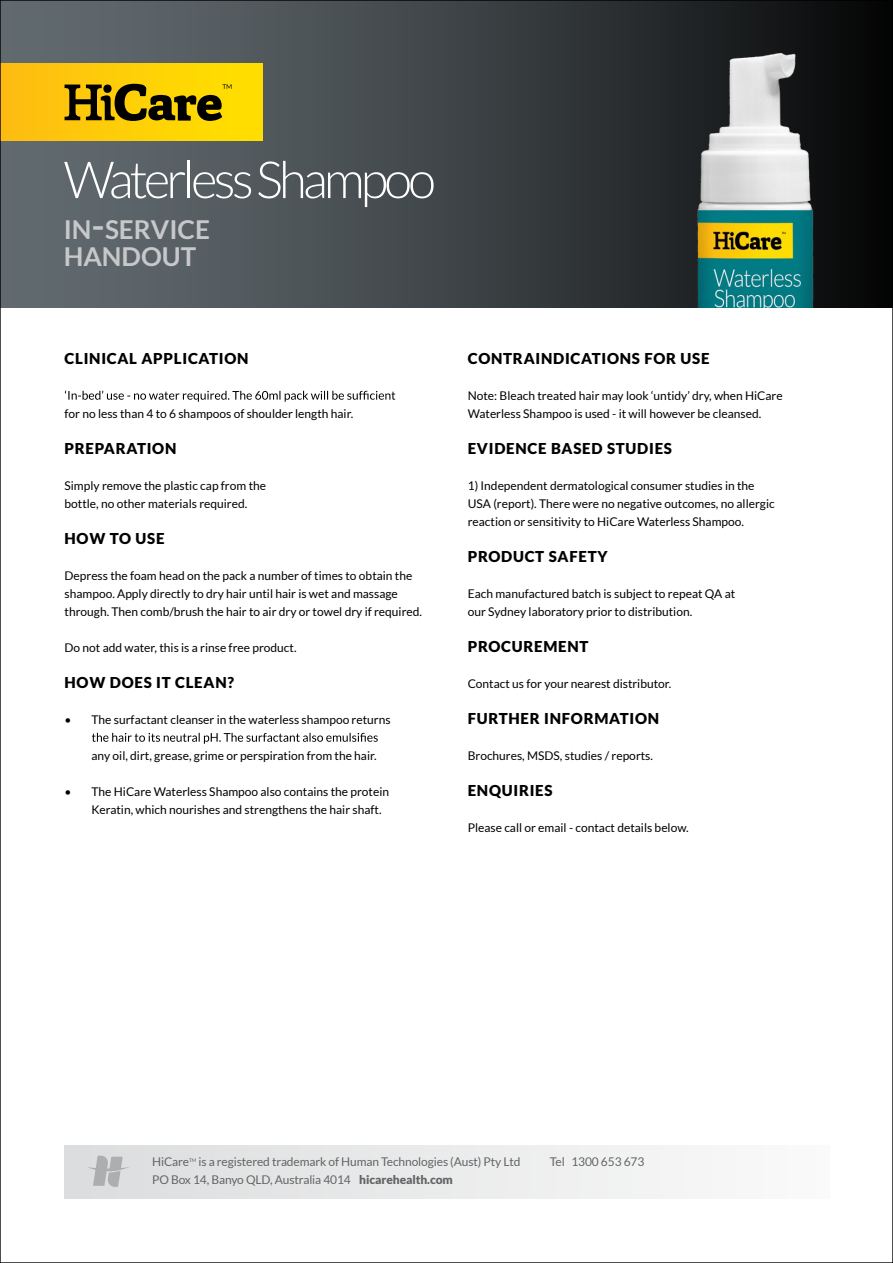
<style>
.page{position:relative;width:893px;height:1263px;background:#fff}
.page>*{position:absolute;margin:0;border:0;box-sizing:border-box;transform-origin:0 0}
.t1{font:300 51.15px "Lato";letter-spacing:-.075em;color:#fff}
.t2{font:700 26.1px/26.7px "Lato";color:#c7c8ca}
.t3{font:900 15px "Lato";letter-spacing:.05em;color:#000}
.t4{font:12px/18px "Lato";color:#000}
.t5{font:12px/18px "Lato";letter-spacing:-.01em;color:#636466}
.t6{font:4.95px "Lato";color:#636466}
.s1{font-size:37.2px}
.s2{font-weight:900}
</style>
<div class="page">
<div style="left:64px;top:1145px;width:765px;height:54px;background:linear-gradient(to right,#dbdcdd,#fafafa)"></div>
<svg style="left:87px;top:1156px;width:43px;height:31px"></svg>
<div style="left:0;top:0;width:893px;height:307px;background:linear-gradient(to right,#6b757a,#0b0c0c)"></div>
<div style="left:0;top:64px;width:262px;height:77px;background:linear-gradient(to right,#fdbc11,#ffe100)"></div>
<svg style="left:65px;top:84px;width:166px;height:37px"></svg>
<img style="left:660px;top:32px;width:194px;height:275px">
<svg style="left:65px;top:390px;width:330px;height:12px"></svg>
<svg style="left:92px;top:733px;width:286px;height:11px"></svg>
<h1 class="t1" style="left:64px;top:152px;width:374px">WaterlessShampoo</h1>
<h2 class="t2" style="left:64px;top:216px;width:148px">IN<span class="s1">-</span>SERVICE<br>HANDOUT</h2>
<p class="t3" style="left:65px;top:349px;width:186px">CLINICAL APPLICATION</p>
<p class="t4" style="left:65px;top:404px;width:290px">for no less than 4 to 6 shampoos of shoulder length hair.</p>
<p class="t3" style="left:65px;top:439px;width:113px">PREPARATION</p>
<p class="t4" style="left:65px;top:476px;width:203px">Simply remove the plastic cap from the bottle, no other materials required.</p>
<p class="t3" style="left:65px;top:529px;width:101px">HOW TO USE</p>
<p class="t4" style="left:65px;top:566px;width:359px">Depress the foam head on the pack a number of times to obtain the shampoo. Apply directly to dry hair until hair is wet and massage through. Then comb/brush the hair to air dry or towel dry if required.</p>
<p class="t4" style="left:65px;top:638px;width:233px">Do not add water, this is a rinse free product.</p>
<p class="t3" style="left:65px;top:673px;width:171px">HOW DOES IT CLEAN?</p>
<p class="t4" style="left:65px;top:710px;width:328px">• The surfactant cleanser in the waterless shampoo returns</p>
<p class="t4" style="left:92px;top:746px;width:287px">any oil, dirt, grease, grime or perspiration from the hair.</p>
<p class="t4" style="left:92px;top:782px;width:299px;text-indent:-27px">• The HiCare Waterless Shampoo also contains the protein<br>Keratin, which nourishes and strengthens the hair shaft.</p>
<p class="t3" style="left:468px;top:349px;width:243px">CONTRAINDICATIONS FOR USE</p>
<p class="t4" style="left:468px;top:386px;width:316px">Note: Bleach treated hair may look ‘untidy’ dry, when HiCare<br>Waterless Shampoo is used - it will however be cleansed.</p>
<p class="t3" style="left:468px;top:439px;width:206px">EVIDENCE BASED STUDIES</p>
<p class="t4" style="left:468px;top:476px;width:308px">1) Independent dermatological consumer studies in the<br>USA (report). There were no negative outcomes, no allergic reaction or sensitivity to HiCare Waterless Shampoo.</p>
<p class="t3" style="left:468px;top:547px;width:141px">PRODUCT SAFETY</p>
<p class="t4" style="left:468px;top:584px;width:269px">Each manufactured batch is subject to repeat QA at our Sydney laboratory prior to distribution.</p>
<p class="t3" style="left:468px;top:637px;width:122px">PROCUREMENT</p>
<p class="t4" style="left:468px;top:674px;width:205px">Contact us for your nearest distributor.</p>
<p class="t3" style="left:468px;top:709px;width:193px">FURTHER INFORMATION</p>
<p class="t4" style="left:468px;top:746px;width:187px">Brochures, MSDS, studies / reports.</p>
<p class="t3" style="left:468px;top:781px;width:86px">ENQUIRIES</p>
<p class="t4" style="left:468px;top:818px;width:222px">Please call or email - contact details below.</p>
<p class="t5" style="left:152px;top:1153px;width:370px;text-indent:46px">is a registered trademark of Human Technologies (Aust) Pty Ltd<br>PO Box 14, Banyo QLD, Australia 4014 <span class="s2">hicarehealth.com</span></p>
<p class="t5" style="left:550px;top:1153px;width:96px">Tel 1300 653 673</p>
<p class="t5" style="left:152px;top:1153px;width:38px">HiCare</p>
<p class="t6" style="left:189px;top:1158px;width:9px">TM</p>
</div>
